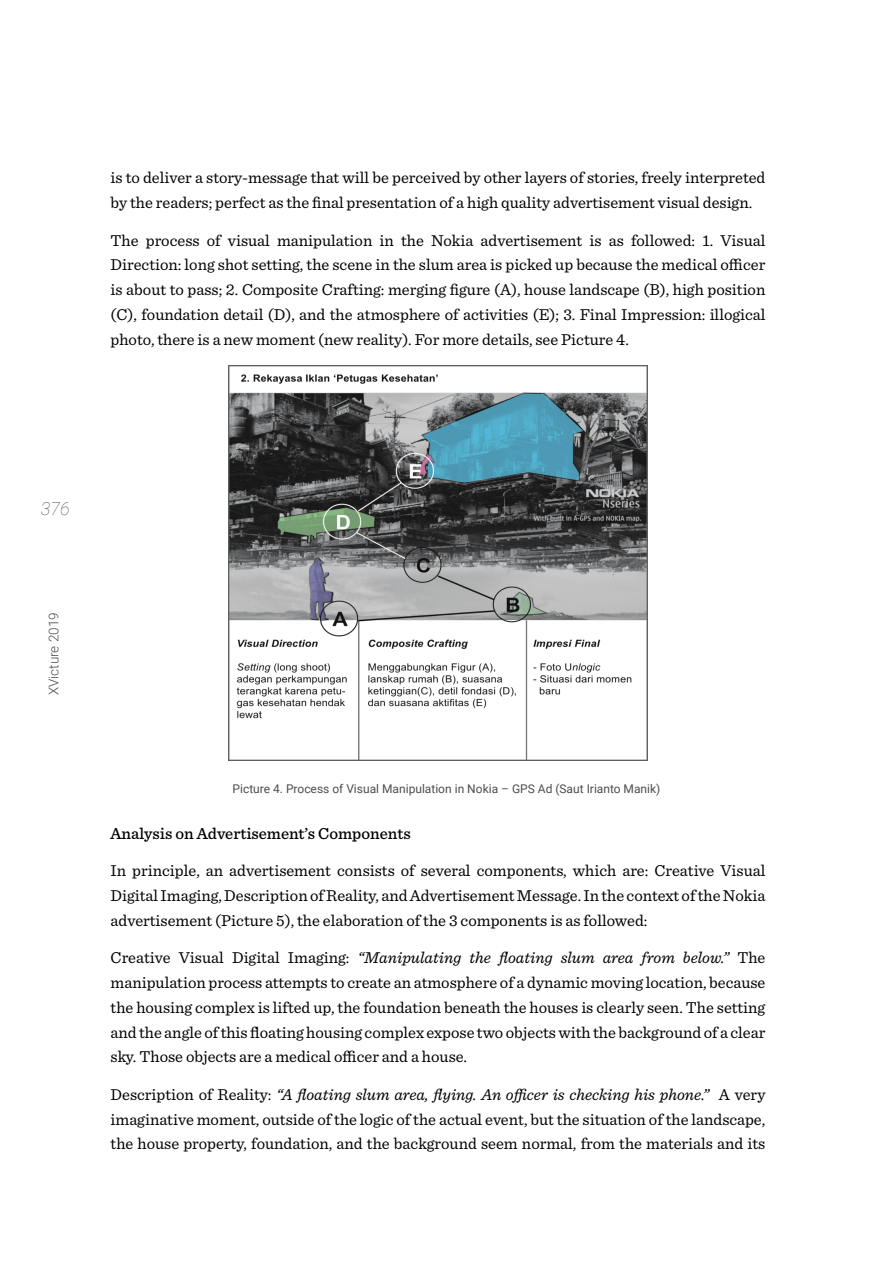
<style>
.page{position:relative;width:893px;height:1263px;background:#fff}
.page>*{position:absolute;margin:0;border:0;box-sizing:border-box;transform-origin:0 0}
.t1{font:italic 100 18px "Roboto";color:#4d4d4d}
.bodytext_jurnal{font:16.5px/24.8px "Sentinel";color:#000;text-align:justify}
.bodytext_jurnal-2{font:500 16.5px "Sentinel";color:#000}
.t2{font:300 13.5px "Roboto";color:#4d4d4d}
.t3{font:12px "Roboto";color:#4d4d4d}
.s1{font-style:italic}
</style>
<div class="page">
<img style="left:229px;top:366px;width:418px;height:394px">
<p class="bodytext_jurnal" style="left:111px;top:164px;width:656px">is to deliver a story-message that will be perceived by other layers of stories, freely interpreted by the readers; perfect as the final presentation of a high quality advertisement visual design.</p>
<p class="bodytext_jurnal" style="left:111px;top:227px;width:656px">The process of visual manipulation in the Nokia advertisement is as followed: 1. Visual Direction: long shot setting, the scene in the slum area is picked up because the medical officer is about to pass; 2. Composite Crafting: merging figure (A), house landscape (B), high position (C), foundation detail (D), and the atmosphere of activities (E); 3. Final Impression: illogical photo, there is a new moment (new reality). For more details, see Picture 4.</p>
<p class="t1" style="left:41px;top:496px;width:30px">376</p>
<p class="t2" style="left:44px;top:695px;width:85px;rotate:-90deg">XVicture 2019</p>
<p class="t3" style="left:233px;top:780px;width:429px">Picture 4. Process of Visual Manipulation in Nokia – GPS Ad (Saut Irianto Manik)</p>
<p class="bodytext_jurnal-2" style="left:111px;top:821px;width:302px">Analysis on Advertisement’s Components</p>
<p class="bodytext_jurnal" style="left:111px;top:857px;width:656px">In principle, an advertisement consists of several components, which are: Creative Visual Digital Imaging, Description of Reality, and Advertisement Message. In the context of the Nokia advertisement (Picture 5), the elaboration of the 3 components is as followed:</p>
<p class="bodytext_jurnal" style="left:111px;top:944px;width:656px">Creative Visual Digital Imaging: <span class="s1">“Manipulating the floating slum area from below.”</span> The manipulation process attempts to create an atmosphere of a dynamic moving location, because the housing complex is lifted up, the foundation beneath the houses is clearly seen. The setting and the angle of this floating housing complex expose two objects with the background of a clear sky. Those objects are a medical officer and a house.</p>
<p class="bodytext_jurnal" style="left:111px;top:1081px;width:656px">Description of Reality: <span class="s1">“A floating slum area, flying. An officer is checking his phone.”</span> A very imaginative moment, outside of the logic of the actual event, but the situation of the landscape, the house property, foundation, and the background seem normal, from the materials and its</p>
</div>
